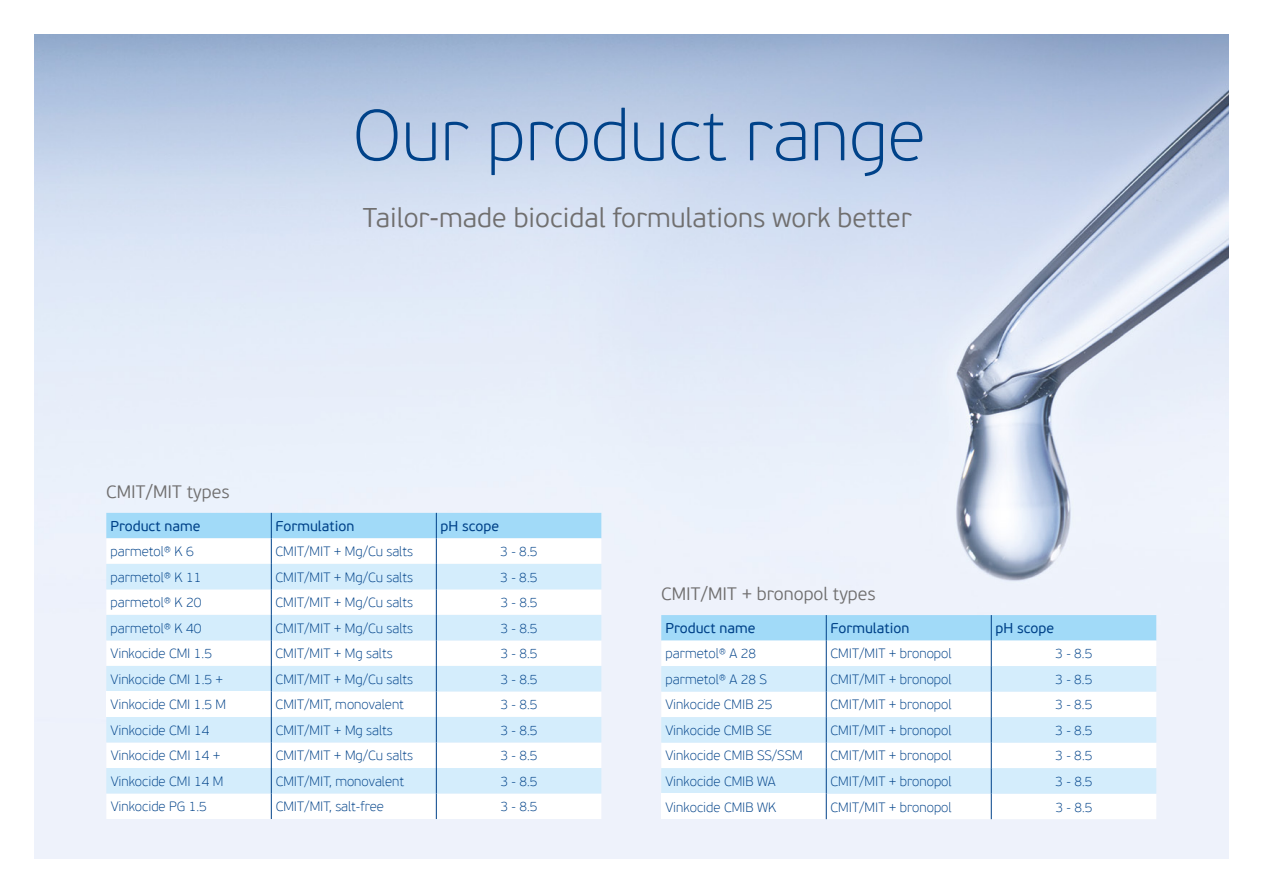
<style>
.page{position:relative;width:1263px;height:893px;background:#fff}
.page>*{position:absolute;margin:0;border:0;box-sizing:border-box;transform-origin:0 0}
.t1{font:100 72px "PF Beau Sans Pro";color:#004289}
.t2{font:300 27px "PF Beau Sans Pro";color:#706f6f}
.t3{font:300 18px "PF Beau Sans Pro";color:#706f6f}
.t4{font:14.25px "PF Beau Sans Pro";color:#004289}
.t5{font:100 13.5px "PF Beau Sans Pro";color:#004289}
</style>
<div class="page">
<img style="left:34px;top:34px;width:1195px;height:825px">
<svg style="left:106px;top:513px;width:495px;height:306px"></svg>
<svg style="left:661px;top:615px;width:495px;height:204px"></svg>
<h1 class="t1" style="left:352px;top:95px;width:574px">Our product range</h1>
<h2 class="t2" style="left:363px;top:202px;width:550px">Tailor-made biocidal formulations work better</h2>
<h3 class="t3" style="left:106px;top:481px;width:125px">CMIT/MIT types</h3>
<p class="t4" style="left:111px;top:518px;width:91px">Product name</p>
<p class="t4" style="left:276px;top:518px;width:80px">Formulation</p>
<p class="t4" style="left:441px;top:518px;width:60px">pH scope</p>
<p class="t5" style="left:111px;top:544px;width:85px">parmetol® K 6</p>
<p class="t5" style="left:276px;top:544px;width:139px">CMIT/MIT + Mg/Cu salts</p>
<p class="t5" style="left:500px;top:544px;width:39px">3 - 8.5</p>
<p class="t5" style="left:111px;top:569px;width:92px">parmetol® K 11</p>
<p class="t5" style="left:276px;top:569px;width:139px">CMIT/MIT + Mg/Cu salts</p>
<p class="t5" style="left:500px;top:569px;width:39px">3 - 8.5</p>
<p class="t5" style="left:111px;top:595px;width:92px">parmetol® K 20</p>
<p class="t5" style="left:276px;top:595px;width:139px">CMIT/MIT + Mg/Cu salts</p>
<p class="t5" style="left:500px;top:595px;width:39px">3 - 8.5</p>
<p class="t5" style="left:111px;top:620px;width:92px">parmetol® K 40</p>
<p class="t5" style="left:276px;top:620px;width:139px">CMIT/MIT + Mg/Cu salts</p>
<p class="t5" style="left:500px;top:620px;width:39px">3 - 8.5</p>
<p class="t5" style="left:111px;top:646px;width:103px">Vinkocide CMI 1.5</p>
<p class="t5" style="left:276px;top:646px;width:118px">CMIT/MIT + Mg salts</p>
<p class="t5" style="left:500px;top:646px;width:39px">3 - 8.5</p>
<p class="t5" style="left:111px;top:671px;width:114px">Vinkocide CMI 1.5 +</p>
<p class="t5" style="left:276px;top:671px;width:139px">CMIT/MIT + Mg/Cu salts</p>
<p class="t5" style="left:500px;top:671px;width:39px">3 - 8.5</p>
<p class="t5" style="left:111px;top:697px;width:117px">Vinkocide CMI 1.5 M</p>
<p class="t5" style="left:276px;top:697px;width:130px">CMIT/MIT, monovalent</p>
<p class="t5" style="left:500px;top:697px;width:39px">3 - 8.5</p>
<p class="t5" style="left:111px;top:722px;width:100px">Vinkocide CMI 14</p>
<p class="t5" style="left:276px;top:722px;width:118px">CMIT/MIT + Mg salts</p>
<p class="t5" style="left:500px;top:722px;width:39px">3 - 8.5</p>
<p class="t5" style="left:111px;top:748px;width:111px">Vinkocide CMI 14 +</p>
<p class="t5" style="left:276px;top:748px;width:139px">CMIT/MIT + Mg/Cu salts</p>
<p class="t5" style="left:500px;top:748px;width:39px">3 - 8.5</p>
<p class="t5" style="left:111px;top:773px;width:114px">Vinkocide CMI 14 M</p>
<p class="t5" style="left:276px;top:773px;width:130px">CMIT/MIT, monovalent</p>
<p class="t5" style="left:500px;top:773px;width:39px">3 - 8.5</p>
<p class="t5" style="left:111px;top:799px;width:98px">Vinkocide PG 1.5</p>
<p class="t5" style="left:276px;top:799px;width:110px">CMIT/MIT, salt-free</p>
<p class="t5" style="left:500px;top:799px;width:39px">3 - 8.5</p>
<h3 class="t3" style="left:661px;top:584px;width:216px">CMIT/MIT + bronopol types</h3>
<p class="t4" style="left:665px;top:620px;width:91px">Product name</p>
<p class="t4" style="left:830px;top:620px;width:80px">Formulation</p>
<p class="t4" style="left:995px;top:620px;width:60px">pH scope</p>
<p class="t5" style="left:665px;top:646px;width:92px">parmetol® A 28</p>
<p class="t5" style="left:830px;top:646px;width:122px">CMIT/MIT + bronopol</p>
<p class="t5" style="left:1055px;top:646px;width:39px">3 - 8.5</p>
<p class="t5" style="left:665px;top:672px;width:103px">parmetol® A 28 S</p>
<p class="t5" style="left:830px;top:672px;width:122px">CMIT/MIT + bronopol</p>
<p class="t5" style="left:1055px;top:672px;width:39px">3 - 8.5</p>
<p class="t5" style="left:665px;top:697px;width:108px">Vinkocide CMIB 25</p>
<p class="t5" style="left:830px;top:697px;width:122px">CMIT/MIT + bronopol</p>
<p class="t5" style="left:1055px;top:697px;width:39px">3 - 8.5</p>
<p class="t5" style="left:665px;top:723px;width:108px">Vinkocide CMIB SE</p>
<p class="t5" style="left:830px;top:723px;width:122px">CMIT/MIT + bronopol</p>
<p class="t5" style="left:1055px;top:723px;width:39px">3 - 8.5</p>
<p class="t5" style="left:665px;top:748px;width:139px">Vinkocide CMIB SS/SSM</p>
<p class="t5" style="left:830px;top:748px;width:122px">CMIT/MIT + bronopol</p>
<p class="t5" style="left:1055px;top:748px;width:39px">3 - 8.5</p>
<p class="t5" style="left:666px;top:774px;width:112px">Vinkocide CMIB WA</p>
<p class="t5" style="left:830px;top:774px;width:122px">CMIT/MIT + bronopol</p>
<p class="t5" style="left:1055px;top:774px;width:39px">3 - 8.5</p>
<p class="t5" style="left:666px;top:799px;width:112px">Vinkocide CMIB WK</p>
<p class="t5" style="left:831px;top:799px;width:122px">CMIT/MIT + bronopol</p>
<p class="t5" style="left:1055px;top:799px;width:39px">3 - 8.5</p>
</div>
